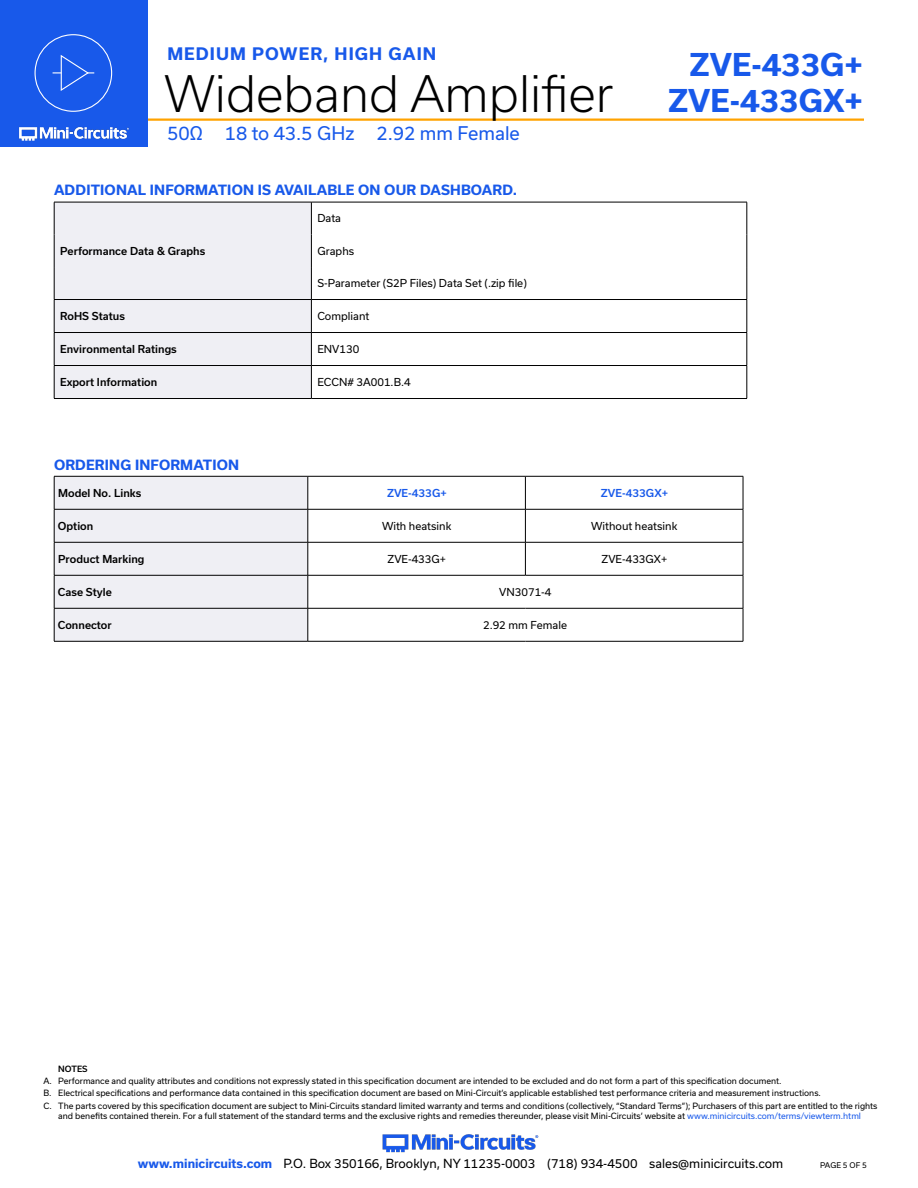
<style>
.page{position:relative;width:918px;height:1188px;background:#fff}
.page>*{position:absolute;margin:0;border:0;box-sizing:border-box;transform-origin:0 0}
.t1{font:300 48px "Usual";color:#000}
.t2{font:700 30px/36px "Usual";color:#1859ea;text-align:right}
.t3{font:18px "Usual";color:#1859ea}
.t4{font:700 16.5px "Usual";letter-spacing:.065em;color:#1859ea}
.Blue_Headers{font:700 13.5px "Usual";letter-spacing:.015em;color:#1859ea}
.t5{font:12px "Usual";color:#000}
.Table_Body_Left_Justified{font:10.5px "Usual";color:#000}
.Table_Header_Left_Justified{font:500 10.5px "Usual";color:#000}
.Table_Body_Center{font:10.5px "Usual";color:#000}
.Table_Header_Center{font:500 10.5px "Usual";color:#000}
.Table_Body_Center-2{font:500 10.5px "Usual";color:#1859ea}
.t6{font:8.25px/12.1px "Usual";color:#000}
.t7{font:500 8.25px "Usual";color:#000}
.t8{font:7.5px "Usual";color:#000}
.s1{color:#1859ea}
.s2{font-weight:700;color:#1859ea}
</style>
<div class="page">
<img style="left:382px;top:1134px;width:157px;height:19px">
<hr style="left:129px;top:118px;width:735px;height:3px;background:#ffa300">
<div style="left:0;top:0;width:147px;height:147px;background:#1859ea"></div>
<img style="left:19px;top:126px;width:110px;height:15px">
<div style="left:35px;top:34px;width:77px;height:78px;border:1px solid #fff;border-radius:50%"></div>
<svg style="left:53px;top:55px;width:41px;height:36px"></svg>
<div style="left:55px;top:203px;width:256px;height:195px;background:#efeff4"></div>
<hr style="left:54px;top:202px;width:257px;height:1px;background:#000">
<hr style="left:54px;top:202px;width:1px;height:33px;background:#000">
<hr style="left:54px;top:235px;width:1px;height:32px;background:#000">
<hr style="left:54px;top:267px;width:1px;height:32px;background:#000">
<hr style="left:311px;top:202px;width:436px;height:1px;background:#000">
<hr style="left:311px;top:202px;width:1px;height:33px;background:#000">
<hr style="left:747px;top:202px;width:1px;height:33px;background:#000">
<hr style="left:311px;top:235px;width:1px;height:32px;background:#000">
<hr style="left:747px;top:235px;width:1px;height:32px;background:#000">
<hr style="left:311px;top:267px;width:1px;height:32px;background:#000">
<hr style="left:747px;top:267px;width:1px;height:32px;background:#000">
<hr style="left:54px;top:299px;width:257px;height:1px;background:#000">
<hr style="left:54px;top:300px;width:1px;height:32px;background:#000">
<hr style="left:311px;top:299px;width:436px;height:1px;background:#000">
<hr style="left:311px;top:300px;width:1px;height:32px;background:#000">
<hr style="left:747px;top:300px;width:1px;height:32px;background:#000">
<hr style="left:54px;top:332px;width:257px;height:1px;background:#000">
<hr style="left:54px;top:333px;width:1px;height:32px;background:#000">
<hr style="left:311px;top:332px;width:436px;height:1px;background:#000">
<hr style="left:311px;top:333px;width:1px;height:32px;background:#000">
<hr style="left:747px;top:333px;width:1px;height:32px;background:#000">
<hr style="left:54px;top:365px;width:257px;height:1px;background:#000">
<hr style="left:54px;top:366px;width:1px;height:32px;background:#000">
<hr style="left:311px;top:365px;width:436px;height:1px;background:#000">
<hr style="left:311px;top:366px;width:1px;height:32px;background:#000">
<hr style="left:747px;top:366px;width:1px;height:32px;background:#000">
<hr style="left:54px;top:398px;width:257px;height:1px;background:#000">
<hr style="left:311px;top:398px;width:436px;height:1px;background:#000">
<div style="left:55px;top:477px;width:253px;height:164px;background:#efeff4"></div>
<hr style="left:54px;top:476px;width:254px;height:1px;background:#000">
<hr style="left:308px;top:476px;width:217px;height:1px;background:#000">
<hr style="left:525px;top:476px;width:218px;height:1px;background:#000">
<hr style="left:54px;top:476px;width:1px;height:33px;background:#000">
<hr style="left:308px;top:476px;width:1px;height:33px;background:#000">
<hr style="left:525px;top:476px;width:1px;height:33px;background:#000">
<hr style="left:743px;top:476px;width:1px;height:33px;background:#000">
<hr style="left:54px;top:509px;width:254px;height:1px;background:#000">
<hr style="left:54px;top:509px;width:1px;height:33px;background:#000">
<hr style="left:308px;top:509px;width:217px;height:1px;background:#000">
<hr style="left:308px;top:509px;width:1px;height:33px;background:#000">
<hr style="left:525px;top:509px;width:218px;height:1px;background:#000">
<hr style="left:525px;top:509px;width:1px;height:33px;background:#000">
<hr style="left:743px;top:509px;width:1px;height:33px;background:#000">
<hr style="left:54px;top:542px;width:254px;height:1px;background:#000">
<hr style="left:54px;top:542px;width:1px;height:33px;background:#000">
<hr style="left:308px;top:542px;width:217px;height:1px;background:#000">
<hr style="left:308px;top:542px;width:1px;height:33px;background:#000">
<hr style="left:525px;top:542px;width:218px;height:1px;background:#000">
<hr style="left:525px;top:542px;width:1px;height:33px;background:#000">
<hr style="left:743px;top:542px;width:1px;height:33px;background:#000">
<hr style="left:54px;top:575px;width:254px;height:1px;background:#000">
<hr style="left:54px;top:575px;width:1px;height:33px;background:#000">
<hr style="left:308px;top:575px;width:217px;height:1px;background:#000">
<hr style="left:308px;top:575px;width:1px;height:33px;background:#000">
<hr style="left:525px;top:575px;width:218px;height:1px;background:#000">
<hr style="left:743px;top:575px;width:1px;height:33px;background:#000">
<hr style="left:54px;top:608px;width:254px;height:1px;background:#000">
<hr style="left:54px;top:608px;width:1px;height:33px;background:#000">
<hr style="left:308px;top:608px;width:217px;height:1px;background:#000">
<hr style="left:308px;top:608px;width:1px;height:33px;background:#000">
<hr style="left:525px;top:608px;width:218px;height:1px;background:#000">
<hr style="left:743px;top:608px;width:1px;height:33px;background:#000">
<hr style="left:54px;top:641px;width:254px;height:1px;background:#000">
<hr style="left:308px;top:641px;width:217px;height:1px;background:#000">
<hr style="left:525px;top:641px;width:218px;height:1px;background:#000">
<h3 class="t4" style="left:167px;top:45px;width:270px">MEDIUM POWER, HIGH GAIN</h3>
<h2 class="t2" style="left:668px;top:47px;width:197px">ZVE-433G+<br>ZVE-433GX+</h2>
<h3 class="t3" style="left:167px;top:123px;width:354px">50Ω 18 to 43.5 GHz 2.92 mm Female</h3>
<h1 class="t1" style="left:164px;top:66px;width:451px">Wideband Amplifier</h1>
<p class="Blue_Headers" style="left:54px;top:182px;width:465px">ADDITIONAL INFORMATION IS AVAILABLE ON OUR DASHBOARD.</p>
<p class="Table_Header_Left_Justified" style="left:60px;top:245px;width:147px">Performance Data &amp; Graphs</p>
<p class="Table_Body_Left_Justified" style="left:317px;top:212px;width:25px">Data</p>
<p class="Table_Body_Left_Justified" style="left:317px;top:245px;width:38px">Graphs</p>
<p class="Table_Body_Left_Justified" style="left:317px;top:277px;width:211px">S-Parameter (S2P Files) Data Set (.zip file)</p>
<p class="Table_Header_Left_Justified" style="left:60px;top:310px;width:66px">RoHS Status</p>
<p class="Table_Body_Left_Justified" style="left:317px;top:310px;width:53px">Compliant</p>
<p class="Table_Header_Left_Justified" style="left:60px;top:343px;width:118px">Environmental Ratings</p>
<p class="Table_Body_Left_Justified" style="left:317px;top:343px;width:43px">ENV130</p>
<p class="Table_Header_Left_Justified" style="left:60px;top:376px;width:99px">Export Information</p>
<p class="Table_Body_Left_Justified" style="left:317px;top:376px;width:95px">ECCN# 3A001.B.4</p>
<p class="Blue_Headers" style="left:54px;top:457px;width:187px">ORDERING INFORMATION</p>
<p class="Table_Header_Center" style="left:58px;top:487px;width:85px">Model No. Links</p>
<p class="Table_Body_Center-2" style="left:387px;top:487px;width:61px">ZVE-433G+</p>
<p class="Table_Body_Center-2" style="left:601px;top:487px;width:69px">ZVE-433GX+</p>
<p class="Table_Header_Center" style="left:58px;top:520px;width:37px">Option</p>
<p class="Table_Body_Center" style="left:382px;top:520px;width:71px">With heatsink</p>
<p class="Table_Body_Center" style="left:591px;top:520px;width:88px">Without heatsink</p>
<p class="Table_Header_Center" style="left:58px;top:553px;width:88px">Product Marking</p>
<p class="Table_Body_Center" style="left:388px;top:553px;width:60px">ZVE-433G+</p>
<p class="Table_Body_Center" style="left:602px;top:553px;width:67px">ZVE-433GX+</p>
<p class="Table_Header_Center" style="left:58px;top:586px;width:55px">Case Style</p>
<p class="Table_Body_Center" style="left:499px;top:586px;width:54px">VN3071-4</p>
<p class="Table_Header_Center" style="left:58px;top:619px;width:55px">Connector</p>
<p class="Table_Body_Center" style="left:483px;top:619px;width:85px">2.92 mm Female</p>
<p class="t7" style="left:58px;top:1064px;width:31px">NOTES</p>
<p class="t6" style="left:44px;top:1075px;width:835px">A. Performance and quality attributes and conditions not expressly stated in this specification document are intended to be excluded and do not form a part of this specification document.<br>B. Electrical specifications and performance data contained in this specification document are based on Mini-Circuit’s applicable established test performance criteria and measurement instructions.<br>C. The parts covered by this specification document are subject to Mini-Circuits standard limited warranty and terms and conditions (collectively, “Standard Terms”); Purchasers of this part are entitled to the rights</p>
<p class="t6" style="left:58px;top:1109px;width:804px">and benefits contained therein. For a full statement of the standard terms and the exclusive rights and remedies thereunder, please visit Mini-Circuits’ website at <span class="s1">www.minicircuits.com/terms/viewterm.html</span></p>
<h3 class="t5" style="left:138px;top:1157px;width:647px"><span class="s2">www.minicircuits.com</span> P.O. Box 350166, Brooklyn, NY 11235-0003 (718) 934-4500 sales@minicircuits.com</h3>
<p class="t8" style="left:820px;top:1161px;width:48px">PAGE 5 OF 5</p>
</div>
